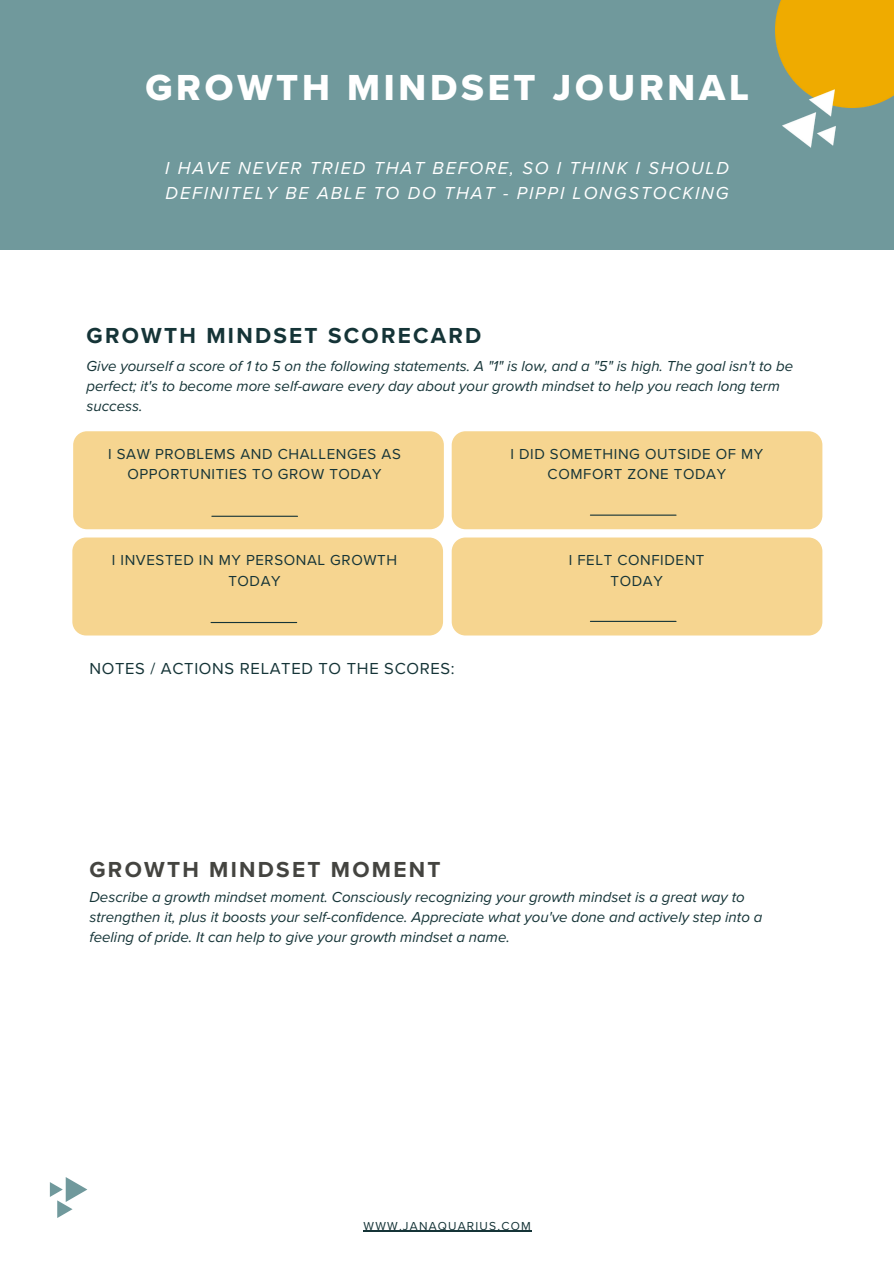
<style>
.page{position:relative;width:894px;height:1264px;background:#fff}
.page>*{position:absolute;margin:0;border:0;box-sizing:border-box;transform-origin:0 0}
.t1{font:37.5px "Proxima Nova Extrabld";letter-spacing:.1em;color:#fff}
.t2{font:700 22.5px "Proxima Nova";letter-spacing:.1em;color:#153437}
.t3{font:700 22.5px "Proxima Nova";letter-spacing:.1em;color:#444440}
.t4{font:italic 18px/24.8px "Proxima Nova";letter-spacing:.1em;color:#fff}
.t5{font:16.5px "Proxima Nova";letter-spacing:.04em;color:#153437}
.t6{font:italic 15px/20.2px "Proxima Nova";color:#153437}
.t7{font:15px/20.2px "Proxima Nova";letter-spacing:.04em;color:#153437;text-align:center}
.t8{font:12px "Proxima Nova";letter-spacing:.1em;color:#153437}
</style>
<div class="page">
<div style="left:0;top:0;width:893px;height:249px;background:#70999c"></div>
<img style="left:775px;top:0;width:118px;height:107px">
<img style="left:782px;top:89px;width:53px;height:59px">
<svg style="left:50px;top:1177px;width:37px;height:40px"></svg>
<div style="left:73px;top:431px;width:371px;height:98px;background:#f6d590;border-radius:14px"></div>
<hr style="left:363px;top:1230px;width:169px;height:1px;background:#153437">
<div style="left:451px;top:431px;width:371px;height:98px;background:#f6d590;border-radius:14px"></div>
<hr style="left:590px;top:514px;width:85px;height:1px;background:#153437">
<div style="left:72px;top:537px;width:371px;height:98px;background:#f6d590;border-radius:14px"></div>
<hr style="left:211px;top:622px;width:85px;height:1px;background:#153437">
<div style="left:451px;top:537px;width:371px;height:98px;background:#f6d590;border-radius:14px"></div>
<hr style="left:590px;top:621px;width:85px;height:1px;background:#153437">
<hr style="left:212px;top:515px;width:85px;height:2px;background:#153437">
<p class="t1" style="left:145px;top:70px;width:605px">GROWTH MINDSET JOURNAL</p>
<p class="t4" style="left:165px;top:156px;width:565px">I HAVE NEVER TRIED THAT BEFORE, SO I THINK I SHOULD<br>DEFINITELY BE ABLE TO DO THAT - PIPPI LONGSTOCKING</p>
<p class="t2" style="left:87px;top:325px;width:396px">GROWTH MINDSET SCORECARD</p>
<p class="t6" style="left:87px;top:356px;width:707px">Give yourself a score of 1 to 5 on the following statements. A "1" is low, and a "5" is high. The goal isn't to be perfect; it's to become more self-aware every day about your growth mindset to help you reach long term success.</p>
<p class="t7" style="left:510px;top:444px;width:254px">I DID SOMETHING OUTSIDE OF MY</p>
<p class="t7" style="left:547px;top:465px;width:180px">COMFORT ZONE TODAY</p>
<p class="t7" style="left:108px;top:444px;width:294px">I SAW PROBLEMS AND CHALLENGES AS<br>OPPORTUNITIES TO GROW TODAY</p>
<p class="t7" style="left:112px;top:551px;width:287px">I INVESTED IN MY PERSONAL GROWTH<br>TODAY</p>
<p class="t7" style="left:568px;top:551px;width:137px">I FELT CONFIDENT</p>
<p class="t7" style="left:610px;top:571px;width:54px">TODAY</p>
<p class="t5" style="left:89px;top:661px;width:366px">NOTES / ACTIONS RELATED TO THE SCORES:</p>
<p class="t3" style="left:89px;top:859px;width:352px">GROWTH MINDSET MOMENT</p>
<p class="t6" style="left:89px;top:887px;width:674px">Describe a growth mindset moment. Consciously recognizing your growth mindset is a great way to strengthen it, plus it boosts your self-confidence. Appreciate what you've done and actively step into a feeling of pride. It can help to give your growth mindset a name.</p>
<p class="t8" style="left:363px;top:1219px;width:169px">WWW.JANAQUARIUS.COM</p>
</div>
